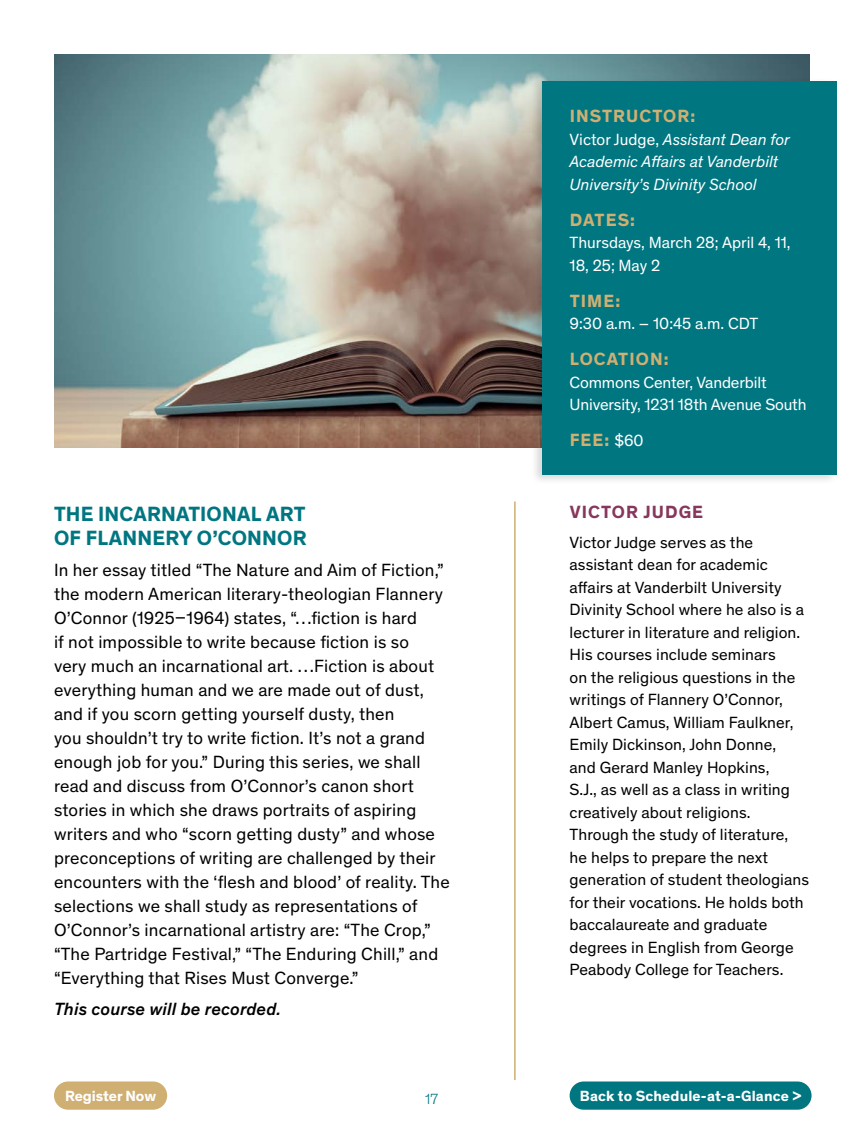
<style>
.page{position:relative;width:864px;height:1134px;background:#fff}
.page>*{position:absolute;margin:0;border:0;box-sizing:border-box;transform-origin:0 0}
.t1{font:700 21px/24.2px "Theinhardt";letter-spacing:.01em;color:#007681}
.t2{font:18px/24px "Theinhardt";letter-spacing:.01em;color:#000}
.t3{font:700 18px "Theinhardt";letter-spacing:.06em;color:#cfaf72}
.t4{font:italic 500 18px "Theinhardt";letter-spacing:.01em;color:#000}
.t5{font:700 18px "Theinhardt";letter-spacing:.06em;color:#88375c}
.t6{font:16.5px/22.5px "Theinhardt";letter-spacing:.005em;color:#000}
.t7{font:16.5px/22.5px "Theinhardt";letter-spacing:-.01em;color:#fff}
.t8{font:italic 16.5px/22.5px "Theinhardt";color:#fff}
.t9{font:700 15px "Theinhardt";letter-spacing:.01em;color:#fff}
.t10{font:300 15px "Theinhardt";color:#007681}
.s1{font-style:normal}
.s2{font-weight:400;font-size:16.5px;color:#fff}
</style>
<div class="page">
<img style="left:54px;top:54px;width:755px;height:393px">
<hr style="left:514px;top:501px;width:2px;height:579px;background:#cfaf72">
<div style="left:529px;top:77px;width:310px;height:409px;background:#000;opacity:.15"></div>
<div style="left:543px;top:81px;width:294px;height:393px;background:#007681"></div>
<div style="left:570px;top:1082px;width:242px;height:28px;background:#007681;border-radius:14px"></div>
<div style="left:54px;top:1082px;width:113px;height:28px;background:#cfaf72;border-radius:14px"></div>
<p class="t1" style="left:54px;top:501px;width:254px">THE INCARNATIONAL ART<br>OF FLANNERY O’CONNOR</p>
<p class="t2" style="left:54px;top:557px;width:397px">In her essay titled “The Nature and Aim of Fiction,” the modern American literary-theologian Flannery O’Connor (1925–1964) states, “…fiction is hard<br>if not impossible to write because fiction is so<br>very much an incarnational art. …Fiction is about everything human and we are made out of dust, and if you scorn getting yourself dusty, then<br>you shouldn’t try to write fiction. It’s not a grand enough job for you.” During this series, we shall read and discuss from O’Connor’s canon short stories in which she draws portraits of aspiring writers and who “scorn getting dusty” and whose preconceptions of writing are challenged by their encounters with the ‘flesh and blood’ of reality. The selections we shall study as representations of O’Connor’s incarnational artistry are: “The Crop,” “The Partridge Festival,” “The Enduring Chill,” and “Everything that Rises Must Converge.”</p>
<p class="t4" style="left:54px;top:995px;width:228px">This course will be recorded.</p>
<p class="t3" style="left:570px;top:103px;width:127px">INSTRUCTOR:</p>
<p class="t8" style="left:570px;top:127px;width:222px"><span class="s1">Victor Judge,</span> Assistant Dean for<br>Academic Affairs at Vanderbilt<br>University’s Divinity School</p>
<p class="t3" style="left:570px;top:206px;width:67px">DATES:</p>
<p class="t7" style="left:570px;top:230px;width:223px">Thursdays, March 28; April 4, 11,<br>18, 25; May 2</p>
<p class="t3" style="left:570px;top:287px;width:52px">TIME:</p>
<p class="t7" style="left:570px;top:311px;width:190px">9:30 a.m. – 10:45 a.m. CDT</p>
<p class="t3" style="left:570px;top:346px;width:100px">LOCATION:</p>
<p class="t7" style="left:570px;top:370px;width:239px">Commons Center, Vanderbilt<br>University, 1231 18th Avenue South</p>
<p class="t3" style="left:570px;top:427px;width:76px">FEE: <span class="s2">$60</span></p>
<p class="t5" style="left:570px;top:499px;width:135px">VICTOR JUDGE</p>
<p class="t6" style="left:570px;top:530px;width:241px">Victor Judge serves as the assistant dean for academic affairs at Vanderbilt University<br>Divinity School where he also is a lecturer in literature and religion.<br>His courses include seminars<br>on the religious questions in the writings of Flannery O’Connor,<br>Albert Camus, William Faulkner,<br>Emily Dickinson, John Donne,<br>and Gerard Manley Hopkins,<br>S.J., as well as a class in writing creatively about religions.<br>Through the study of literature, he helps to prepare the next generation of student theologians for their vocations. He holds both baccalaureate and graduate degrees in English from George<br>Peabody College for Teachers.</p>
<p class="t9" style="left:65px;top:1085px;width:93px">Register Now</p>
<p class="t9" style="left:580px;top:1085px;width:223px">Back to Schedule-at-a-Glance &gt;</p>
<p class="t10" style="left:425px;top:1088px;width:14px">17</p>
</div>
